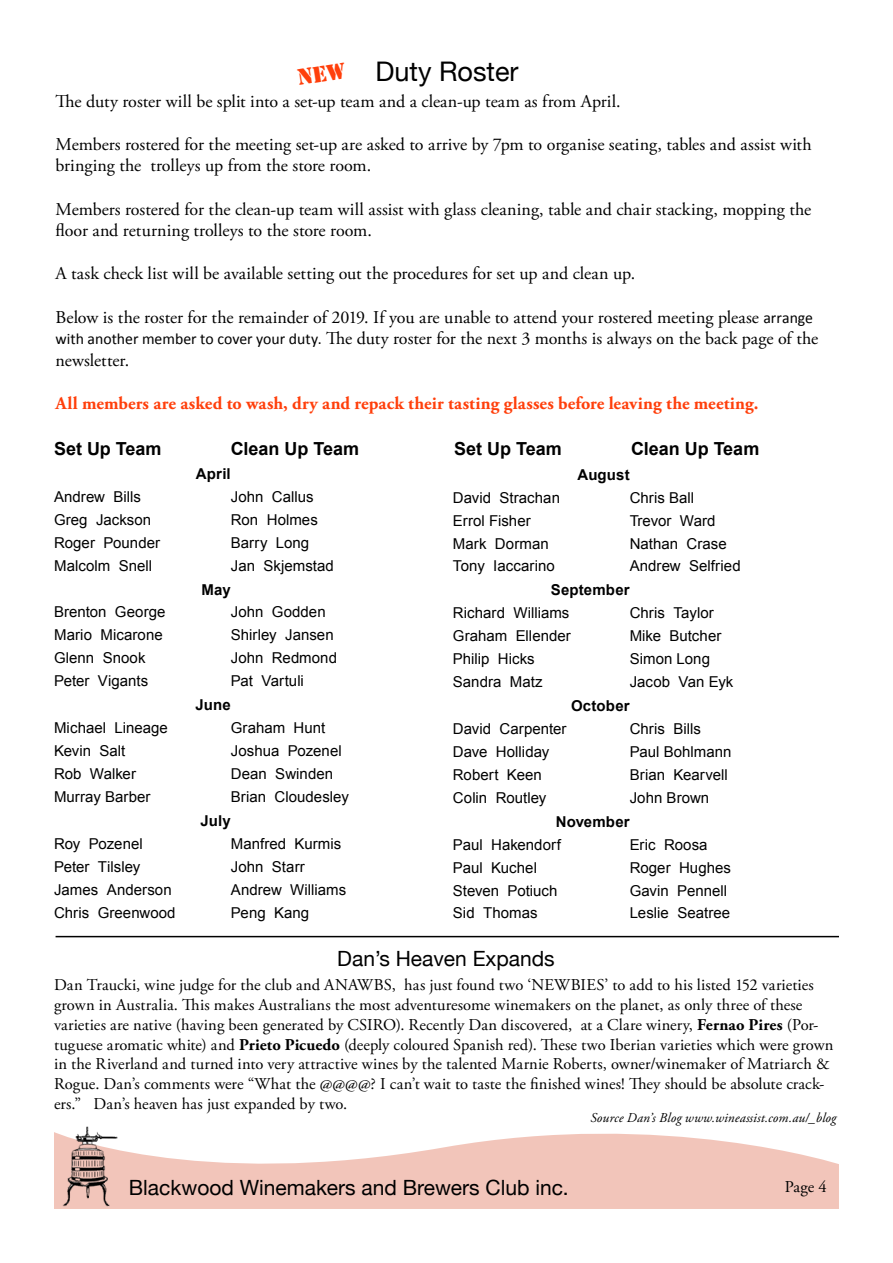
<style>
.page{position:relative;width:893px;height:1263px;background:#fff}
.page>*{position:absolute;margin:0;border:0;box-sizing:border-box;transform-origin:0 0}
.t1{font:27px "Helvetica Neue";color:#000}
.t2{font:21px "Helvetica Neue";color:#000}
.t3{font:18px/21.6px "Adobe Garamond Pro";color:#000}
.t4{font:700 18px "Adobe Garamond Pro";letter-spacing:.005em;color:#ff3f0b}
.t5{font:700 18px "Arial";color:#000}
.t6{font:16.5px/19.8px "Adobe Garamond Pro";letter-spacing:.005em;color:#000}
.t7{font:15px "Arial";letter-spacing:.005em;color:#000}
.t8{font:700 15px "Arial";letter-spacing:.01em;color:#000}
.t9{font:italic 13.5px "Adobe Garamond Pro";letter-spacing:.01em;color:#000}
.s1{font-family:"Calibri";font-size:15.75px}
.s2{font-weight:700}
</style>
<div class="page">
<svg style="left:126px;top:1133px;width:713px;height:76px;fill:#f2c5ba"></svg>
<img style="left:54px;top:1126px;width:72px;height:83px">
<hr style="left:56px;top:936px;width:783px;height:1px;background:#000">
<h1 class="t1" style="left:376px;top:52px;width:145px">Duty Roster</h1>
<p class="t3" style="left:56px;top:91px;width:566px">The duty roster will be split into a set-up team and a clean-up team as from April.</p>
<p class="t3" style="left:56px;top:134px;width:758px">Members rostered for the meeting set-up are asked to arrive by 7pm to organise seating, tables and assist with bringing the trolleys up from the store room.</p>
<p class="t3" style="left:56px;top:199px;width:757px">Members rostered for the clean-up team will assist with glass cleaning, table and chair stacking, mopping the floor and returning trolleys to the store room.</p>
<p class="t3" style="left:56px;top:264px;width:581px">A task check list will be available setting out the procedures for set up and clean up.</p>
<p class="t3" style="left:56px;top:307px;width:764px">Below is the roster for the remainder of 2019. If you are unable to attend your rostered meeting please <span class="s1">arrange with another member to cover your duty.</span> The duty roster for the next 3 months is always on the back page of the newsletter.</p>
<p class="t4" style="left:56px;top:393px;width:704px">All members are asked to wash, dry and repack their tasting glasses before leaving the meeting.</p>
<p class="t5" style="left:54px;top:437px;width:109px">Set Up Team</p>
<p class="t5" style="left:231px;top:437px;width:130px">Clean Up Team</p>
<p class="t8" style="left:196px;top:464px;width:36px">April</p>
<p class="t7" style="left:54px;top:487px;width:89px">Andrew Bills</p>
<p class="t7" style="left:231px;top:487px;width:84px">John Callus</p>
<p class="t7" style="left:54px;top:510px;width:99px">Greg Jackson</p>
<p class="t7" style="left:231px;top:510px;width:89px">Ron Holmes</p>
<p class="t7" style="left:54px;top:533px;width:108px">Roger Pounder</p>
<p class="t7" style="left:231px;top:533px;width:80px">Barry Long</p>
<p class="t7" style="left:54px;top:555px;width:100px">Malcolm Snell</p>
<p class="t7" style="left:231px;top:555px;width:105px">Jan Skjemstad</p>
<p class="t8" style="left:201px;top:579px;width:31px">May</p>
<p class="t7" style="left:54px;top:602px;width:113px">Brenton George</p>
<p class="t7" style="left:231px;top:602px;width:96px">John Godden</p>
<p class="t7" style="left:54px;top:625px;width:110px">Mario Micarone</p>
<p class="t7" style="left:231px;top:625px;width:104px">Shirley Jansen</p>
<p class="t7" style="left:54px;top:648px;width:93px">Glenn Snook</p>
<p class="t7" style="left:231px;top:648px;width:108px">John Redmond</p>
<p class="t7" style="left:54px;top:671px;width:96px">Peter Vigants</p>
<p class="t7" style="left:231px;top:671px;width:75px">Pat Vartuli</p>
<p class="t8" style="left:195px;top:695px;width:37px">June</p>
<p class="t7" style="left:54px;top:718px;width:115px">Michael Lineage</p>
<p class="t7" style="left:231px;top:718px;width:96px">Graham Hunt</p>
<p class="t7" style="left:54px;top:741px;width:73px">Kevin Salt</p>
<p class="t7" style="left:231px;top:741px;width:112px">Joshua Pozenel</p>
<p class="t7" style="left:54px;top:764px;width:84px">Rob Walker</p>
<p class="t7" style="left:231px;top:764px;width:104px">Dean Swinden</p>
<p class="t7" style="left:54px;top:787px;width:98px">Murray Barber</p>
<p class="t7" style="left:231px;top:787px;width:120px">Brian Cloudesley</p>
<p class="t8" style="left:201px;top:811px;width:32px">July</p>
<p class="t7" style="left:54px;top:834px;width:90px">Roy Pozenel</p>
<p class="t7" style="left:231px;top:834px;width:112px">Manfred Kurmis</p>
<p class="t7" style="left:54px;top:857px;width:88px">Peter Tilsley</p>
<p class="t7" style="left:231px;top:857px;width:76px">John Starr</p>
<p class="t7" style="left:54px;top:879px;width:119px">James Anderson</p>
<p class="t7" style="left:231px;top:879px;width:117px">Andrew Williams</p>
<p class="t7" style="left:54px;top:902px;width:123px">Chris Greenwood</p>
<p class="t7" style="left:231px;top:902px;width:80px">Peng Kang</p>
<p class="t5" style="left:454px;top:437px;width:109px">Set Up Team</p>
<p class="t5" style="left:631px;top:437px;width:130px">Clean Up Team</p>
<p class="t8" style="left:578px;top:465px;width:54px">August</p>
<p class="t7" style="left:453px;top:488px;width:109px">David Strachan</p>
<p class="t7" style="left:630px;top:488px;width:66px">Chris Ball</p>
<p class="t7" style="left:453px;top:510px;width:79px">Errol Fisher</p>
<p class="t7" style="left:630px;top:510px;width:87px">Trevor Ward</p>
<p class="t7" style="left:453px;top:533px;width:97px">Mark Dorman</p>
<p class="t7" style="left:630px;top:533px;width:99px">Nathan Crase</p>
<p class="t7" style="left:453px;top:556px;width:104px">Tony Iaccarino</p>
<p class="t7" style="left:630px;top:556px;width:113px">Andrew Selfried</p>
<p class="t8" style="left:551px;top:580px;width:80px">September</p>
<p class="t7" style="left:453px;top:603px;width:118px">Richard Williams</p>
<p class="t7" style="left:630px;top:603px;width:86px">Chris Taylor</p>
<p class="t7" style="left:453px;top:626px;width:119px">Graham Ellender</p>
<p class="t7" style="left:630px;top:626px;width:93px">Mike Butcher</p>
<p class="t7" style="left:453px;top:649px;width:83px">Philip Hicks</p>
<p class="t7" style="left:630px;top:649px;width:82px">Simon Long</p>
<p class="t7" style="left:453px;top:672px;width:91px">Sandra Matz</p>
<p class="t7" style="left:630px;top:672px;width:105px">Jacob Van Eyk</p>
<p class="t8" style="left:571px;top:696px;width:60px">October</p>
<p class="t7" style="left:453px;top:719px;width:115px">David Carpenter</p>
<p class="t7" style="left:630px;top:719px;width:73px">Chris Bills</p>
<p class="t7" style="left:453px;top:742px;width:98px">Dave Holliday</p>
<p class="t7" style="left:630px;top:742px;width:103px">Paul Bohlmann</p>
<p class="t7" style="left:453px;top:765px;width:90px">Robert Keen</p>
<p class="t7" style="left:630px;top:765px;width:100px">Brian Kearvell</p>
<p class="t7" style="left:453px;top:788px;width:95px">Colin Routley</p>
<p class="t7" style="left:630px;top:788px;width:81px">John Brown</p>
<p class="t8" style="left:556px;top:811px;width:75px">November</p>
<p class="t7" style="left:453px;top:834px;width:110px">Paul Hakendorf</p>
<p class="t7" style="left:630px;top:834px;width:79px">Eric Roosa</p>
<p class="t7" style="left:453px;top:857px;width:86px">Paul Kuchel</p>
<p class="t7" style="left:630px;top:857px;width:103px">Roger Hughes</p>
<p class="t7" style="left:453px;top:880px;width:106px">Steven Potiuch</p>
<p class="t7" style="left:630px;top:880px;width:99px">Gavin Pennell</p>
<p class="t7" style="left:453px;top:903px;width:86px">Sid Thomas</p>
<p class="t7" style="left:630px;top:903px;width:102px">Leslie Seatree</p>
<h2 class="t2" style="left:337px;top:943px;width:219px">Dan’s Heaven Expands</h2>
<p class="t6" style="left:54px;top:976px;width:781px">Dan Traucki, wine judge for the club and ANAWBS, has just found two ‘NEWBIES’ to add to his listed 152 varieties grown in Australia. This makes Australians the most adventuresome winemakers on the planet, as only three of these varieties are native (having been generated by CSIRO). Recently Dan discovered, at a Clare winery, <span class="s2">Fernao Pires</span> (Por&shy;tuguese aromatic white) and <span class="s2">Prieto Picuedo</span> (deeply coloured Spanish red). These two Iberian varieties which were grown in the Riverland and turned into very attractive wines by the talented Marnie Roberts, owner/winemaker of Matriarch &amp; Rogue. Dan’s comments were “What the @@@@? I can’t wait to taste the finished wines! They should be absolute crack&shy;ers.” Dan’s heaven has just expanded by two.</p>
<p class="t9" style="left:590px;top:1110px;width:247px">Source Dan’s Blog www.wineassist.com.au/_blog</p>
<h2 class="t2" style="left:129px;top:1172px;width:441px">Blackwood Winemakers and Brewers Club inc.</h2>
<p class="t6" style="left:785px;top:1178px;width:43px">Page 4</p>
</div>
